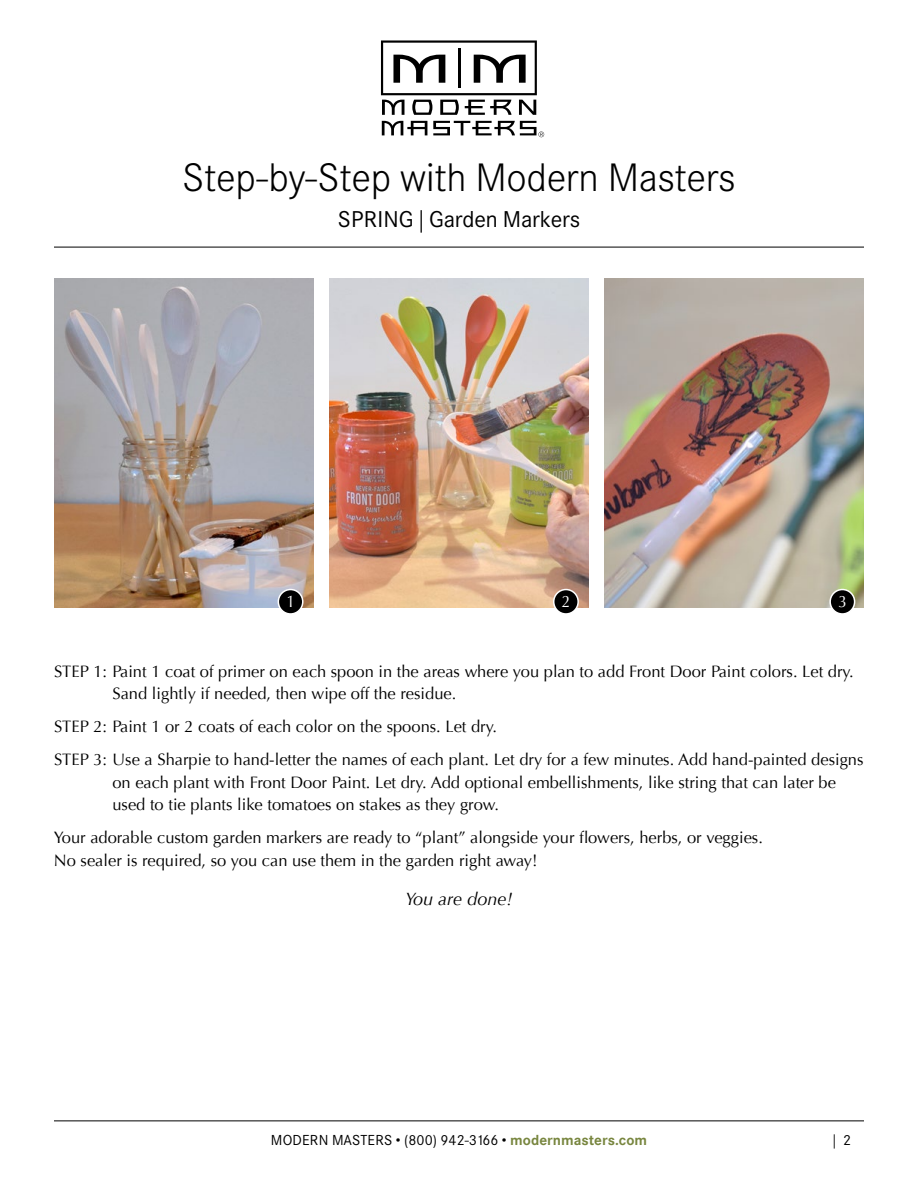
<style>
.page{position:relative;width:918px;height:1188px;background:#fff}
.page>*{position:absolute;margin:0;border:0;box-sizing:border-box;transform-origin:0 0}
.t1{font:300 39px "Corporate SBQ";letter-spacing:-.01em;color:#000}
.t2{font:22.5px "Corporate SBQ";letter-spacing:-.01em;color:#000}
.t3{font:italic 18px "Optima";color:#000}
.t4{font:16.5px/22.5px "Optima";color:#000}
.t5{font:16.5px "Optima";color:#fff;scale:.95 1}
.t6{font:14.25px "Corporate SBQ";color:#000}
.s1{font-weight:700;color:#78863f}
</style>
<div class="page">
<img style="left:54px;top:279px;width:259px;height:328px">
<div style="left:278px;top:590px;width:25px;height:24px;background:#000;border-radius:50%"></div>
<div style="left:278px;top:589px;width:26px;height:26px;border:2px solid #fff;border-radius:50%"></div>
<img style="left:329px;top:279px;width:260px;height:328px">
<div style="left:554px;top:590px;width:24px;height:24px;background:#000;border-radius:50%"></div>
<div style="left:553px;top:589px;width:26px;height:26px;border:2px solid #fff;border-radius:50%"></div>
<img style="left:605px;top:279px;width:259px;height:328px">
<div style="left:830px;top:590px;width:25px;height:24px;background:#000;border-radius:50%"></div>
<div style="left:829px;top:589px;width:26px;height:26px;border:2px solid #fff;border-radius:50%"></div>
<svg style="left:381px;top:40px;width:156px;height:75px"></svg>
<svg style="left:382px;top:121px;width:45px;height:14px"></svg>
<svg style="left:433px;top:121px;width:111px;height:16px"></svg>
<hr style="left:54px;top:1120px;width:810px;height:1px;background:#000">
<hr style="left:54px;top:247px;width:810px;height:1px;background:#000">
<h1 class="t1" style="left:182px;top:155px;width:555px">Step-by-Step with Modern Masters</h1>
<h2 class="t2" style="left:338px;top:205px;width:244px">SPRING | Garden Markers</h2>
<p class="t5" style="left:287px;top:591px;width:11px">1</p>
<p class="t5" style="left:562px;top:591px;width:11px">2</p>
<p class="t5" style="left:838px;top:591px;width:11px">3</p>
<p class="t4" style="left:112px;top:660px;width:743px;text-indent:-58px">STEP 1: Paint 1 coat of primer on each spoon in the areas where you plan to add Front Door Paint colors. Let dry.<br>Sand lightly if needed, then wipe off the residue.</p>
<p class="t4" style="left:54px;top:710px;width:811px;line-height:33px">STEP 2: Paint 1 or 2 coats of each color on the spoons. Let dry.<br>STEP 3: Use a Sharpie to hand-letter the names of each plant. Let dry for a few minutes. Add hand-painted designs</p>
<p class="t4" style="left:112px;top:771px;width:725px">on each plant with Front Door Paint. Let dry. Add optional embellishments, like string that can later be used to tie plants like tomatoes on stakes as they grow.</p>
<p class="t4" style="left:54px;top:827px;width:711px">Your adorable custom garden markers are ready to “plant” alongside your flowers, herbs, or veggies.<br>No sealer is required, so you can use them in the garden right away!</p>
<p class="t3" style="left:405px;top:888px;width:109px">You are done!</p>
<p class="t6" style="left:271px;top:1132px;width:378px">MODERN MASTERS • (800) 942-3166 • <span class="s1">modernmasters.com</span></p>
<p class="t6" style="left:833px;top:1131px;width:20px">| 2</p>
</div>
